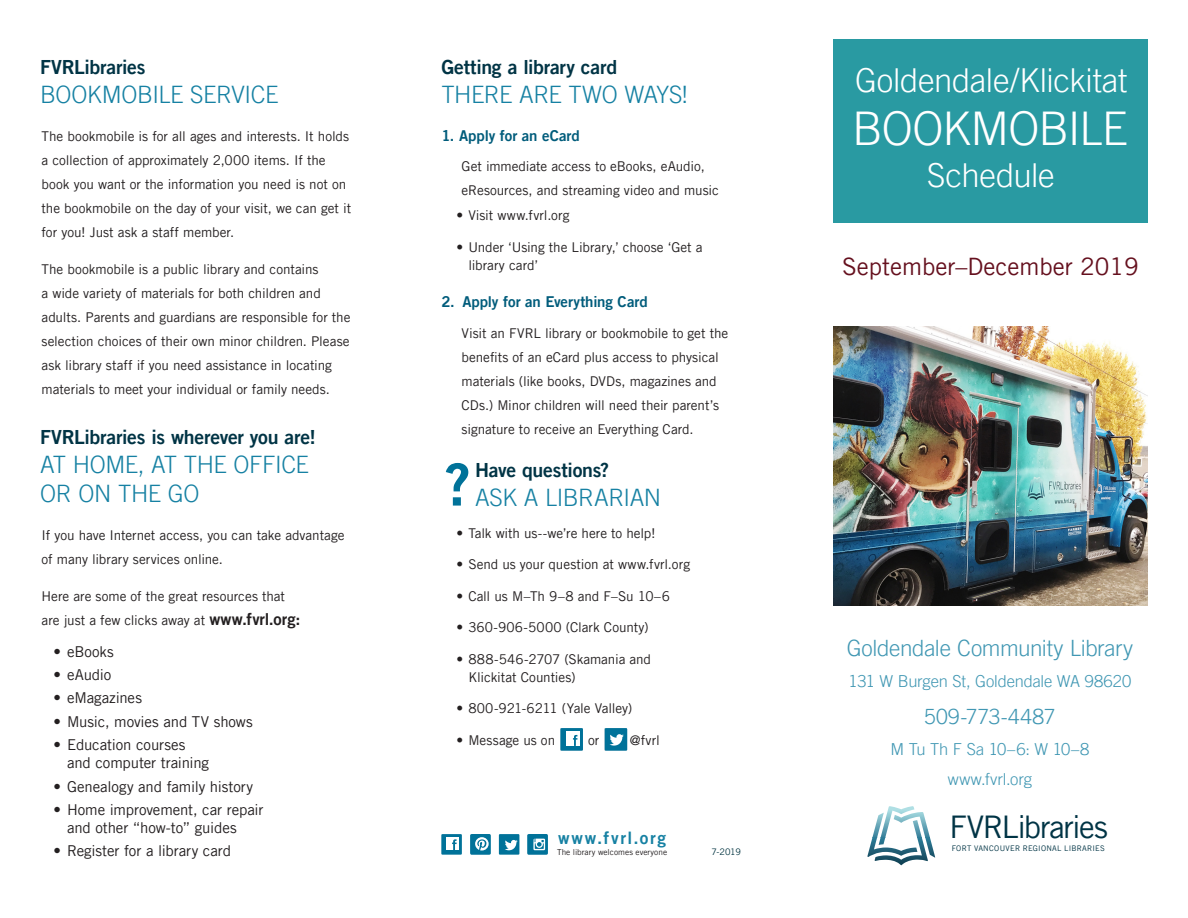
<style>
.page{position:relative;width:1188px;height:918px;background:#fff}
.page>*{position:absolute;margin:0;border:0;box-sizing:border-box;transform-origin:0 0}
.Cover_Header{font:300 46.5px "Trade Gothic LT Pro";letter-spacing:-.02em;color:#fff}
.County_Schedule{font:300 33px "Trade Gothic LT Pro";letter-spacing:-.01em;color:#fff}
.t1{font:31.2px "Trade Gothic LT Pro";letter-spacing:-.04em;color:#003445}
.Header_Caps_Light{font:300 24px/28.8px "Trade Gothic LT Pro";letter-spacing:-.02em;color:#1681a3}
.Month_Range{font:24px "Trade Gothic LT Pro";color:#65101e}
.Library{font:300 22.5px "Trade Gothic LT Pro";letter-spacing:-.015em;color:#4097b3}
.Phone{font:300 21px "Trade Gothic LT Pro";letter-spacing:.01em;color:#4097b3}
.Header_Sm_Bold{font:19.5px "Trade Gothic LT Pro Bd 2";letter-spacing:-.015em;color:#003445}
.HSB_Indented{font:19.5px "Trade Gothic LT Pro Bd 2";letter-spacing:-.015em;color:#003445}
.Hours_website{font:17.25px "Trade Gothic LT Pro Bd 2";letter-spacing:.1em;color:#1681a3}
.Address{font:300 16.5px "Trade Gothic LT Pro";letter-spacing:-.01em;color:#4097b3}
.Hours_website-2{font:300 16.5px "Trade Gothic LT Pro";letter-spacing:-.01em;color:#4097b3}
.Bulleted_Services{font:15px/18px "Trade Gothic LT Pro";letter-spacing:-.01em;color:#231f20}
.Numbered_subhead{font:15px "Trade Gothic LT Pro Bd 2";letter-spacing:-.005em;color:#005c7b}
.Body{font:13.5px/24px "Trade Gothic LT Pro";letter-spacing:-.005em;color:#231f20}
.Body_indented{font:13.5px/24px "Trade Gothic LT Pro";letter-spacing:-.005em;color:#231f20}
.t2{font:9px "Trade Gothic LT Pro";color:#003340}
.Body-2{font:8.25px "Trade Gothic LT Pro";letter-spacing:.005em;color:#231f20}
.t3{font:7.65px "Trade Gothic LT Pro";letter-spacing:.03em;color:#003445}
.s1{font-family:"Trade Gothic LT Pro Bd 2";font-size:16.5px}
</style>
<div class="page">
<svg style="left:446px;top:463px;width:22px;height:43px"></svg>
<div style="left:560px;top:728px;width:23px;height:23px;background:#007299"></div>
<div style="left:566px;top:732px;width:13px;height:14px;background:#fff"></div>
<div style="left:605px;top:728px;width:22px;height:23px;background:#007299"></div>
<svg style="left:610px;top:734px;width:14px;height:12px"></svg>
<div style="left:833px;top:40px;width:315px;height:183px;background:#299aa2"></div>
<img style="left:833px;top:326px;width:314px;height:279px">
<svg style="left:867px;top:806px;width:68px;height:59px"></svg>
<div style="left:527px;top:834px;width:21px;height:21px;background:#007299;border-radius:2px"></div>
<svg style="left:533px;top:839px;width:12px;height:11px"></svg>
<div style="left:470px;top:834px;width:21px;height:21px;background:#007299;border-radius:2px"></div>
<svg style="left:475px;top:837px;width:14px;height:14px"></svg>
<div style="left:499px;top:834px;width:20px;height:21px;background:#007299"></div>
<svg style="left:505px;top:840px;width:13px;height:10px"></svg>
<div style="left:441px;top:834px;width:21px;height:21px;background:#007299"></div>
<div style="left:447px;top:837px;width:12px;height:13px;background:#fff"></div>
<svg style="left:573px;top:735px;width:4px;height:11px"></svg>
<svg style="left:452px;top:839px;width:5px;height:11px"></svg>
<p class="Header_Sm_Bold" style="left:40px;top:55px;width:107px">FVRLibraries</p>
<p class="Header_Caps_Light" style="left:40px;top:80px;width:240px">BOOKMOBILE SERVICE</p>
<p class="Body" style="left:42px;top:124px;width:311px">The bookmobile is for all ages and interests. It holds a collection of approximately 2,000 items. If the book you want or the information you need is not on the bookmobile on the day of your visit, we can get it for you! Just ask a staff member.</p>
<p class="Body" style="left:42px;top:257px;width:310px">The bookmobile is a public library and contains<br>a wide variety of materials for both children and adults. Parents and guardians are responsible for the selection choices of their own minor children. Please ask library staff if you need assistance in locating materials to meet your individual or family needs.</p>
<p class="Header_Sm_Bold" style="left:40px;top:425px;width:277px">FVRLibraries is wherever you are!</p>
<p class="Header_Caps_Light" style="left:40px;top:450px;width:270px">AT HOME, AT THE OFFICE<br>OR ON THE GO</p>
<p class="Body" style="left:42px;top:523px;width:304px">If you have Internet access, you can take advantage of many library services online.</p>
<p class="Body" style="left:42px;top:584px;width:260px">Here are some of the great resources that are just a few clicks away at <span class="s1">www.fvrl.org:</span></p>
<p class="Bulleted_Services" style="left:54px;top:642px;width:62px">• eBooks</p>
<p class="Bulleted_Services" style="left:54px;top:665px;width:59px">• eAudio</p>
<p class="Bulleted_Services" style="left:54px;top:689px;width:90px">• eMagazines</p>
<p class="Bulleted_Services" style="left:54px;top:712px;width:201px">• Music, movies and TV shows</p>
<p class="Bulleted_Services" style="left:67px;top:736px;width:143px;text-indent:-14px">• Education courses and computer training</p>
<p class="Bulleted_Services" style="left:54px;top:777px;width:201px">• Genealogy and family history</p>
<p class="Bulleted_Services" style="left:67px;top:800px;width:198px;text-indent:-14px">• Home improvement, car repair and other “how-to” guides</p>
<p class="Bulleted_Services" style="left:54px;top:842px;width:179px">• Register for a library card</p>
<p class="t2" style="left:711px;top:847px;width:31px">7-2019</p>
<p class="Header_Sm_Bold" style="left:441px;top:55px;width:177px">Getting a library card</p>
<p class="Header_Caps_Light" style="left:441px;top:80px;width:248px">THERE ARE TWO WAYS!</p>
<p class="Numbered_subhead" style="left:441px;top:126px;width:140px">1. Apply for an eCard</p>
<p class="Body_indented" style="left:462px;top:154px;width:259px">Get immediate access to eBooks, eAudio, eResources, and streaming video and music</p>
<p class="Body" style="left:456px;top:203px;width:115px">• Visit www.fvrl.org</p>
<p class="Body" style="left:468px;top:238px;width:236px;line-height:18px;text-indent:-12px">• Under ‘Using the Library,’ choose ‘Get a library card’</p>
<p class="Numbered_subhead" style="left:441px;top:292px;width:208px">2. Apply for an Everything Card</p>
<p class="Body_indented" style="left:462px;top:321px;width:268px">Visit an FVRL library or bookmobile to get the benefits of an eCard plus access to physical materials (like books, DVDs, magazines and CDs.) Minor children will need their parent’s signature to receive an Everything Card.</p>
<p class="HSB_Indented" style="left:475px;top:458px;width:135px">Have questions?</p>
<p class="Header_Caps_Light" style="left:475px;top:483px;width:188px">ASK A LIBRARIAN</p>
<p class="Body" style="left:456px;top:521px;width:201px">• Talk with us--we’re here to help!</p>
<p class="Body" style="left:456px;top:552px;width:235px">• Send us your question at www.fvrl.org</p>
<p class="Body" style="left:456px;top:584px;width:215px">• Call us M–Th 9–8 and F–Su 10–6</p>
<p class="Body" style="left:456px;top:615px;width:194px">• 360-906-5000 (Clark County)</p>
<p class="Body" style="left:468px;top:650px;width:184px;line-height:18px;text-indent:-12px">• 888-546-2707 (Skamania and<br>Klickitat Counties)</p>
<p class="Body" style="left:456px;top:696px;width:177px">• 800-921-6211 (Yale Valley)</p>
<p class="Body" style="left:456px;top:728px;width:100px">• Message us on</p>
<p class="Body" style="left:588px;top:728px;width:13px">or</p>
<p class="Body" style="left:630px;top:728px;width:32px">@fvrl</p>
<p class="Hours_website" style="left:558px;top:827px;width:110px">www.fvrl.org</p>
<p class="Body-2" style="left:557px;top:847px;width:112px">The library welcomes everyone</p>
<p class="County_Schedule" style="left:855px;top:61px;width:274px">Goldendale/Klickitat</p>
<p class="Cover_Header" style="left:852px;top:101px;width:277px">BOOKMOBILE</p>
<p class="County_Schedule" style="left:927px;top:156px;width:129px">Schedule</p>
<p class="Month_Range" style="left:842px;top:252px;width:298px">September–December 2019</p>
<p class="Library" style="left:847px;top:635px;width:288px">Goldendale Community Library</p>
<p class="Address" style="left:849px;top:672px;width:284px">131 W Burgen St, Goldendale WA 98620</p>
<p class="Phone" style="left:924px;top:704px;width:133px">509-773-4487</p>
<p class="Hours_website-2" style="left:890px;top:739px;width:201px">M Tu Th F Sa 10–6: W 10–8</p>
<p class="Hours_website-2" style="left:948px;top:770px;width:86px">www.fvrl.org</p>
<p class="t1" style="left:949px;top:808px;width:160px">FVRLibraries</p>
<p class="t3" style="left:952px;top:844px;width:154px">FORT VANCOUVER REGIONAL LIBRARIES</p>
</div>
